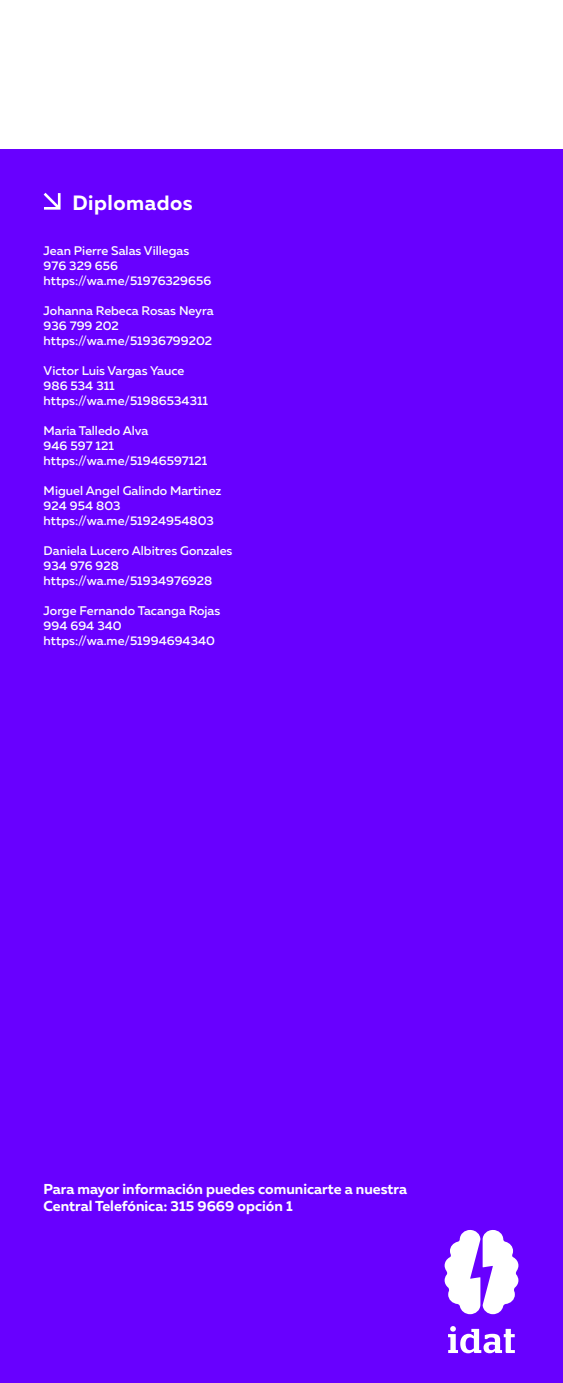
<style>
.page{position:relative;width:563px;height:1383px;background:#fff}
.page>*{position:absolute;margin:0;border:0;box-sizing:border-box;transform-origin:0 0}
.t1{font:700 20.69px "Muller";letter-spacing:.025em;color:#fff}
.t2{font:700 14.38px/17.2px "Muller";color:#fff}
.t3{font:500 12.5px/15px "Muller";color:#fff}
</style>
<div class="page">
<div style="left:0;top:149px;width:562px;height:1234px;background:#6800ff"></div>
<svg style="left:44px;top:193px;width:17px;height:17px"></svg>
<svg style="left:448px;top:1326px;width:66px;height:27px"></svg>
<svg style="left:444px;top:1230px;width:74px;height:84px"></svg>
<h1 class="t1" style="left:72px;top:190px;width:122px">Diplomados</h1>
<p class="t3" style="left:44px;top:243px;width:169px">Jean Pierre Salas Villegas<br>976 329 656 https://wa.me/51976329656</p>
<p class="t3" style="left:44px;top:303px;width:171px">Johanna Rebeca Rosas Neyra<br>936 799 202 https://wa.me/51936799202</p>
<p class="t3" style="left:44px;top:363px;width:166px">Victor Luis Vargas Yauce<br>986 534 311 https://wa.me/51986534311</p>
<p class="t3" style="left:44px;top:423px;width:165px">Maria Talledo Alva<br>946 597 121 https://wa.me/51946597121</p>
<p class="t3" style="left:44px;top:483px;width:179px">Miguel Angel Galindo Martinez<br>924 954 803 https://wa.me/51924954803</p>
<p class="t3" style="left:44px;top:543px;width:190px">Daniela Lucero Albitres Gonzales<br>934 976 928 https://wa.me/51934976928</p>
<p class="t3" style="left:44px;top:603px;width:178px">Jorge Fernando Tacanga Rojas<br>994 694 340 https://wa.me/51994694340</p>
<p class="t2" style="left:44px;top:1180px;width:365px">Para mayor información puedes comunicarte a nuestra<br>Central Telefónica: 315 9669 opción 1</p>
</div>
